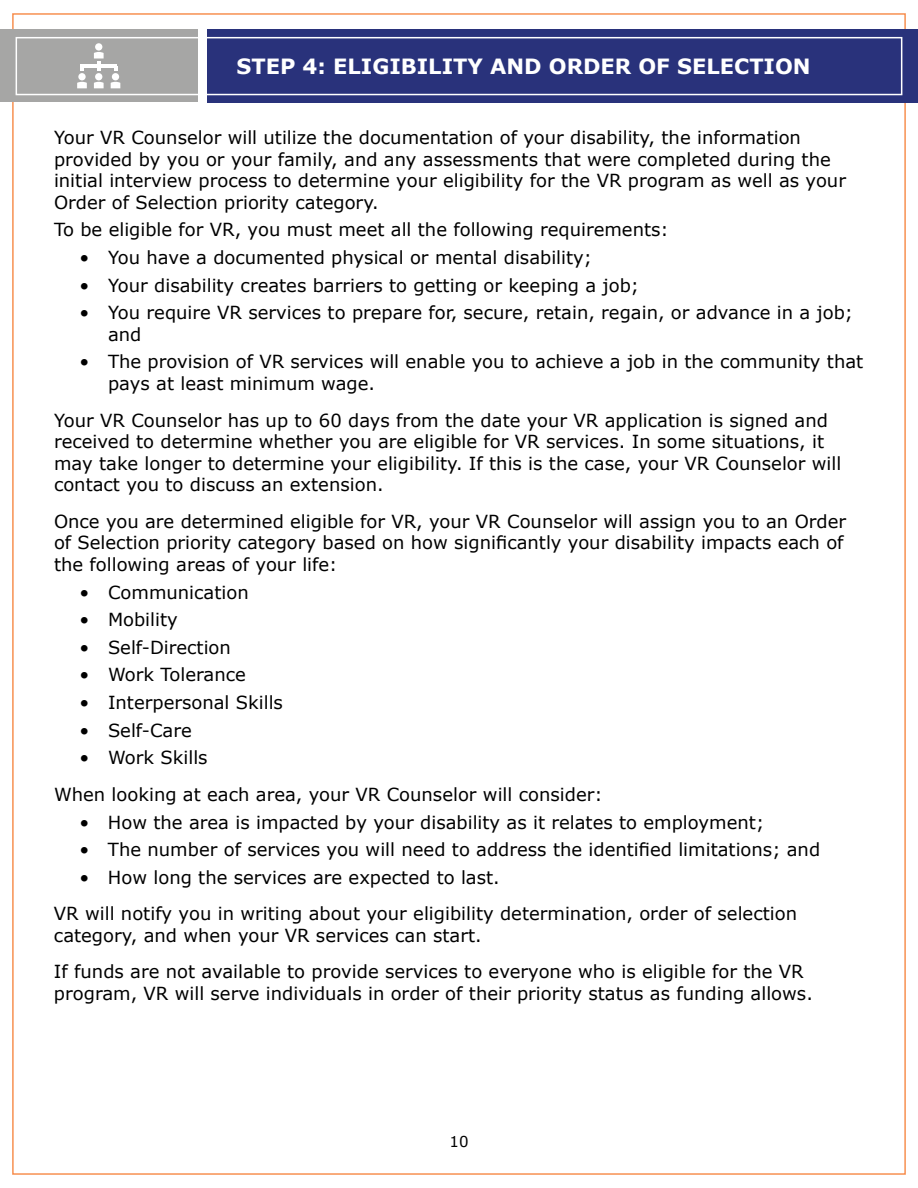
<style>
.page{position:relative;width:918px;height:1188px;background:#fff}
.page>*{position:absolute;margin:0;border:0;box-sizing:border-box;transform-origin:0 0}
.t1{font:700 21px "Verdana";color:#fff}
.t2{font:18px/21.6px "Verdana";color:#000}
.t3{font:15px "Verdana";color:#000}
</style>
<div class="page">
<div style="left:0;top:29px;width:198px;height:73px;background:#a6a6a5"></div>
<div style="left:207px;top:29px;width:711px;height:74px;background:#29327b"></div>
<div style="left:16px;top:37px;width:886px;height:58px;border:2px solid #fff"></div>
<hr style="left:80px;top:64px;width:37px;height:4px;background:#fff">
<svg style="left:80px;top:68px;width:4px;height:3px"></svg>
<div style="left:95px;top:43px;width:7px;height:8px;background:#fff;border-radius:50%"></div>
<svg style="left:94px;top:52px;width:10px;height:19px"></svg>
<div style="left:95px;top:73px;width:7px;height:7px;background:#fff;border-radius:50%"></div>
<svg style="left:94px;top:82px;width:10px;height:6px"></svg>
<div style="left:112px;top:73px;width:7px;height:7px;background:#fff;border-radius:50%"></div>
<svg style="left:111px;top:82px;width:9px;height:6px"></svg>
<div style="left:78px;top:73px;width:8px;height:7px;background:#fff;border-radius:50%"></div>
<svg style="left:77px;top:82px;width:10px;height:6px"></svg>
<p class="t1" style="left:236px;top:51px;width:576px">STEP 4: ELIGIBILITY AND ORDER OF SELECTION</p>
<p class="t2" style="left:54px;top:126px;width:794px">Your VR Counselor will utilize the documentation of your disability, the information provided by you or your family, and any assessments that were completed during the initial interview process to determine your eligibility for the VR program as well as your Order of Selection priority category.</p>
<p class="t2" style="left:54px;top:219px;width:616px">To be eligible for VR, you must meet all the following requirements:</p>
<p class="t2" style="left:80px;top:246px;width:514px">• You have a documented physical or mental disability;</p>
<p class="t2" style="left:80px;top:274px;width:561px">• Your disability creates barriers to getting or keeping a job;</p>
<p class="t2" style="left:108px;top:302px;width:747px;text-indent:-28px">• You require VR services to prepare for, secure, retain, regain, or advance in a job; and</p>
<p class="t2" style="left:108px;top:351px;width:757px;text-indent:-28px">• The provision of VR services will enable you to achieve a job in the community that pays at least minimum wage.</p>
<p class="t2" style="left:54px;top:409px;width:789px">Your VR Counselor has up to 60 days from the date your VR application is signed and received to determine whether you are eligible for VR services. In some situations, it may take longer to determine your eligibility. If this is the case, your VR Counselor will contact you to discuss an extension.</p>
<p class="t2" style="left:54px;top:510px;width:794px">Once you are determined eligible for VR, your VR Counselor will assign you to an Order of Selection priority category based on how significantly your disability impacts each of the following areas of your life:</p>
<p class="t2" style="left:80px;top:581px;width:171px">• Communication</p>
<p class="t2" style="left:80px;top:609px;width:100px">• Mobility</p>
<p class="t2" style="left:80px;top:636px;width:153px">• Self-Direction</p>
<p class="t2" style="left:80px;top:664px;width:168px">• Work Tolerance</p>
<p class="t2" style="left:80px;top:692px;width:205px">• Interpersonal Skills</p>
<p class="t2" style="left:80px;top:719px;width:114px">• Self-Care</p>
<p class="t2" style="left:54px;top:739px;width:550px;line-height:36.6px;text-indent:26px">• Work Skills<br>When looking at each area, your VR Counselor will consider:</p>
<p class="t2" style="left:79px;top:811px;width:686px">• How the area is impacted by your disability as it relates to employment;</p>
<p class="t2" style="left:79px;top:839px;width:742px">• The number of services you will need to address the identified limitations; and</p>
<p class="t2" style="left:54px;top:859px;width:745px;line-height:36.6px;text-indent:26px">• How long the services are expected to last.<br>VR will notify you in writing about your eligibility determination, order of selection</p>
<p class="t2" style="left:54px;top:917px;width:751px;line-height:36.6px">category, and when your VR services can start.<br>If funds are not available to provide services to everyone who is eligible for the VR</p>
<p class="t2" style="left:54px;top:983px;width:760px">program, VR will serve individuals in order of their priority status as funding allows.</p>
<p class="t3" style="left:449px;top:1131px;width:21px">10</p>
</div>
